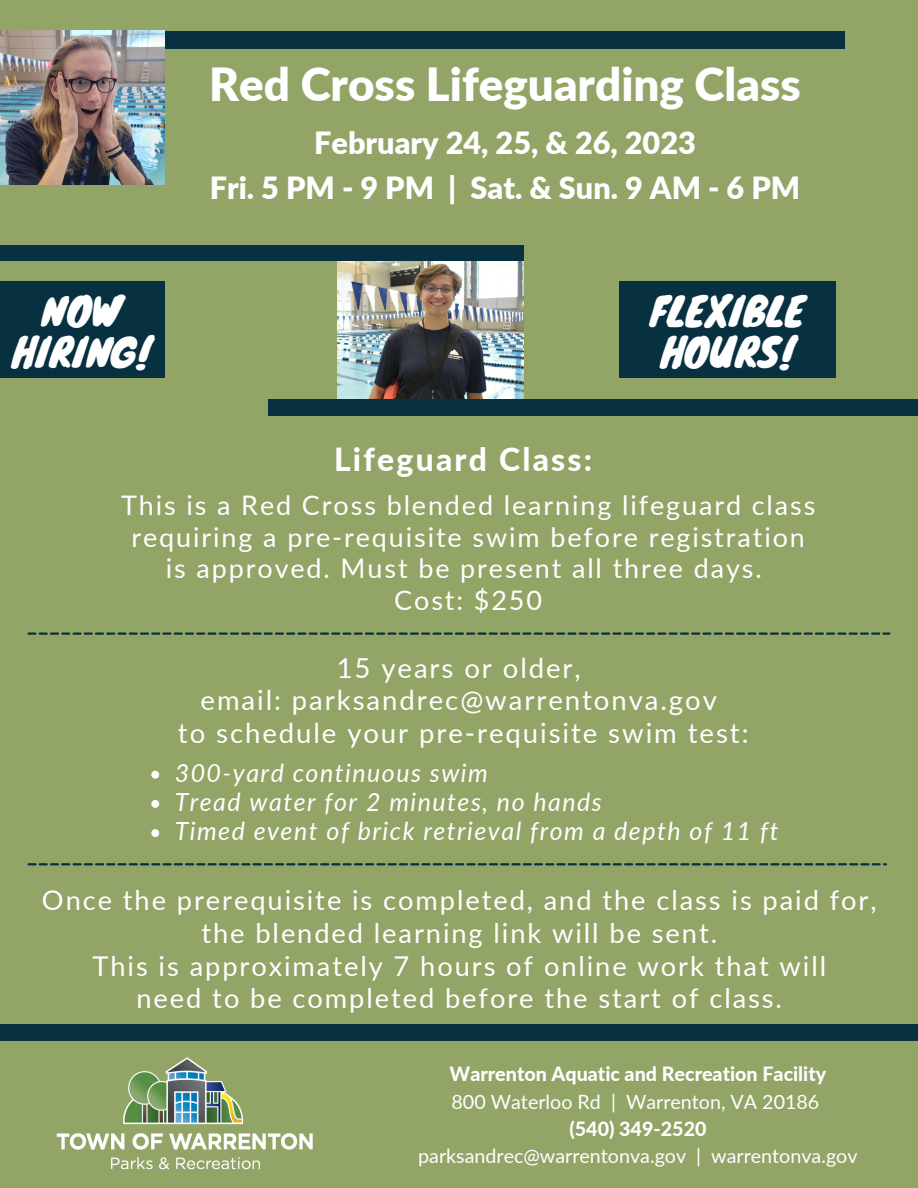
<style>
.page{position:relative;width:918px;height:1188px;background:#93a467}
.page>*{position:absolute;margin:0;border:0;box-sizing:border-box;transform-origin:0 0}
.t1{font:900 45.75px "Lato";color:#fff}
.t2{font:39px/40.8px "Knewave";color:#fff}
.t3{font:800 31.95px "Lato";letter-spacing:.07em;color:#fff}
.t4{font:900 30.6px/45px "Lato";color:#fff;text-align:center}
.t5{font:27.6px/32.7px "Lato";letter-spacing:.07em;color:#fff;text-align:center}
.t6{font:27.3px/32.7px "Lato";letter-spacing:.07em;color:#fff;text-align:center}
.t7{font:27px/31.5px "Lato";letter-spacing:.07em;color:#fff;text-align:center}
.t8{font:italic 25.05px/29.2px "Lato";letter-spacing:.06em;color:#fff}
.t9{font:19.65px "Lato";color:#fff}
.t10{font:800 19.65px "Lato";color:#fff}
</style>
<div class="page">
<img style="left:338px;top:261px;width:185px;height:138px">
<div style="left:0;top:1024px;width:918px;height:16px;background:#073040"></div>
<div style="left:268px;top:399px;width:650px;height:16px;background:#073040"></div>
<div style="left:0;top:246px;width:524px;height:15px;background:#073040"></div>
<div style="left:104px;top:31px;width:741px;height:18px;background:#073040"></div>
<svg style="left:28px;top:632px;width:862px;height:3px"></svg>
<svg style="left:28px;top:863px;width:859px;height:2px"></svg>
<div style="left:619px;top:282px;width:217px;height:96px;background:#073040"></div>
<div style="left:0;top:282px;width:164px;height:96px;background:#073040"></div>
<img style="left:56px;top:1058px;width:257px;height:112px">
<img style="left:0;top:31px;width:165px;height:154px">
<svg style="left:151px;top:771px;width:8px;height:8px"></svg>
<svg style="left:151px;top:800px;width:8px;height:8px"></svg>
<svg style="left:151px;top:829px;width:8px;height:8px"></svg>
<h2 class="t2" style="left:13px;top:289px;width:139px;text-align:center">NOW<br>HIRING!</h2>
<h1 class="t1" style="left:209px;top:56px;width:593px">Red Cross Lifeguarding Class</h1>
<p class="t4" style="left:210px;top:120px;width:592px">February 24, 25, &amp; 26, 2023<br>Fri.5PM-9PM | Sat.&amp;Sun.9AM-6PM</p>
<h2 class="t2" style="left:650px;top:289px;width:156px">FLEXIBLE<br>HOURS!</h2>
<p class="t3" style="left:334px;top:440px;width:260px">Lifeguard Class:</p>
<p class="t7" style="left:121px;top:489px;width:696px">This is a Red Cross blended learning lifeguard class requiring a pre-requisite swim before registration is approved. Must be present all three days.<br>Cost: $250</p>
<p class="t5" style="left:178px;top:651px;width:572px">15 years or older,<br>email: parksandrec@warrentonva.gov<br>to schedule your pre-requisite swim test:</p>
<p class="t8" style="left:175px;top:758px;width:605px">300-yard continuous swim<br>Tread water for 2 minutes, no hands<br>Timed event of brick retrieval from a depth of 11 ft</p>
<p class="t6" style="left:42px;top:883px;width:836px">Once the prerequisite is completed, and the class is paid for, the blended learning link will be sent.<br>This is approximately 7 hours of online work that will<br>need to be completed before the start of class.</p>
<p class="t10" style="left:450px;top:1062px;width:378px">Warrenton Aquatic and Recreation Facility</p>
<p class="t9" style="left:452px;top:1089px;width:369px">800 Waterloo Rd | Warrenton, VA 20186</p>
<p class="t10" style="left:569px;top:1117px;width:139px">(540) 349-2520</p>
<p class="t9" style="left:418px;top:1144px;width:441px">parksandrec@warrentonva.gov | warrentonva.gov</p>
</div>
